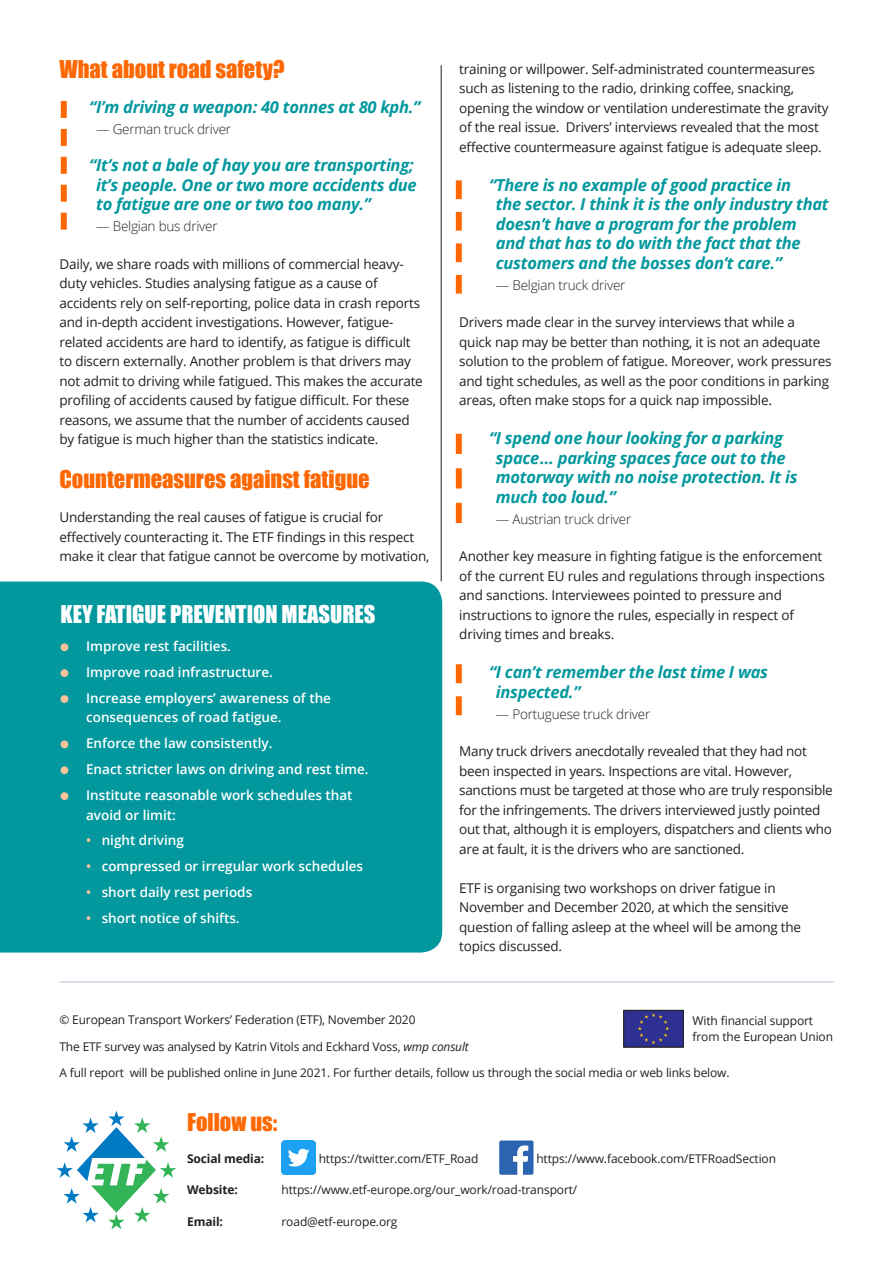
<style>
.page{position:relative;width:893px;height:1263px;background:#fff}
.page>*{position:absolute;margin:0;border:0;box-sizing:border-box;transform-origin:0 0}
._5_Subhead1{font:22.5px "Impact";color:#fd6803}
.t1{font:22.5px "Impact";color:#fff}
._4_Quote{font:italic 700 16.5px/19.5px "Open Sans";letter-spacing:-.015em;color:#03989e}
._0_Normal{font:13.5px/19.5px "Open Sans";letter-spacing:-.015em;color:#231f20}
.t2{font:600 13.5px/19.5px "Open Sans";color:#fff}
._4_Quote-2{font:300 13.5px "Open Sans";letter-spacing:-.015em;color:#231f20}
._2_FirstPara{font:12px/16.5px "Open Sans";letter-spacing:-.015em;color:#231f20}
.t3{font:700 12px "Open Sans";letter-spacing:-.01em;color:#231f20}
.s1{color:#fec39a}
.s2{font-style:italic}
</style>
<div class="page">
<img style="left:282px;top:1140px;width:34px;height:35px">
<svg style="left:499px;top:1140px;width:34px;height:35px"></svg>
<hr style="left:60px;top:981px;width:773px;height:1px;background:#bbb8cf">
<hr style="left:441px;top:65px;width:1px;height:516px;background:#231f20">
<div style="left:0;top:581px;width:442px;height:371px;background:#03989e"></div>
<div style="left:61px;top:643px;width:7px;height:8px;background:#fec39a;border-radius:50%"></div>
<div style="left:61px;top:669px;width:7px;height:8px;background:#fec39a;border-radius:50%"></div>
<div style="left:61px;top:695px;width:7px;height:8px;background:#fec39a;border-radius:50%"></div>
<div style="left:61px;top:740px;width:7px;height:8px;background:#fec39a;border-radius:50%"></div>
<div style="left:61px;top:766px;width:7px;height:8px;background:#fec39a;border-radius:50%"></div>
<div style="left:61px;top:792px;width:7px;height:8px;background:#fec39a;border-radius:50%"></div>
<div style="left:624px;top:1010px;width:59px;height:37px;background:#2e3092"></div>
<div style="left:624px;top:1010px;width:59px;height:37px;border:1px solid #231f20"></div>
<svg style="left:638px;top:1013px;width:31px;height:31px"></svg>
<svg style="left:61px;top:101px;width:6px;height:129px"></svg>
<svg style="left:456px;top:180px;width:6px;height:114px"></svg>
<svg style="left:456px;top:434px;width:6px;height:89px"></svg>
<svg style="left:456px;top:664px;width:6px;height:51px"></svg>
<svg style="left:57px;top:1110px;width:119px;height:119px"></svg>
<p class="_5_Subhead1" style="left:60px;top:52px;width:227px">What about road safety?</p>
<p class="_4_Quote" style="left:89px;top:96px;width:333px">“I’m driving a weapon: 40 tonnes at 80 kph.”</p>
<p class="_4_Quote-2" style="left:96px;top:119px;width:137px">— German truck driver</p>
<p class="_4_Quote" style="left:96px;top:155px;width:322px;text-indent:-7px">“It’s not a bale of hay you are transporting; it’s people. One or two more accidents due to fatigue are one or two too many.”</p>
<p class="_4_Quote-2" style="left:96px;top:217px;width:123px">— Belgian bus driver</p>
<p class="_0_Normal" style="left:60px;top:254px;width:365px">Daily, we share roads with millions of commercial heavy&shy;duty vehicles. Studies analysing fatigue as a cause of accidents rely on self-reporting, police data in crash reports and in-depth accident investigations. However, fatigue&shy;related accidents are hard to identify, as fatigue is difficult to discern externally. Another problem is that drivers may not admit to driving while fatigued. This makes the accurate profiling of accidents caused by fatigue difficult. For these reasons, we assume that the number of accidents caused by fatigue is much higher than the statistics indicate.</p>
<p class="_5_Subhead1" style="left:60px;top:461px;width:312px">Countermeasures against fatigue</p>
<p class="_0_Normal" style="left:60px;top:507px;width:371px">Understanding the real causes of fatigue is crucial for effectively counteracting it. The ETF findings in this respect make it clear that fatigue cannot be overcome by motivation,</p>
<p class="t1" style="left:61px;top:597px;width:316px">KEY FATIGUE PREVENTION MEASURES</p>
<p class="t2" style="left:86px;top:636px;width:146px">Improve rest facilities.</p>
<p class="t2" style="left:86px;top:662px;width:188px">Improve road infrastructure.</p>
<p class="t2" style="left:86px;top:688px;width:246px">Increase employers’ awareness of the consequences of road fatigue.</p>
<p class="t2" style="left:86px;top:733px;width:188px">Enforce the law consistently.</p>
<p class="t2" style="left:86px;top:759px;width:284px">Enact stricter laws on driving and rest time.</p>
<p class="t2" style="left:86px;top:785px;width:268px">Institute reasonable work schedules that avoid or limit:</p>
<p class="t2" style="left:86px;top:830px;width:99px"><span class="s1">•</span> night driving</p>
<p class="t2" style="left:86px;top:856px;width:279px"><span class="s1">•</span> compressed or irregular work schedules</p>
<p class="t2" style="left:86px;top:882px;width:168px"><span class="s1">•</span> short daily rest periods</p>
<p class="t2" style="left:86px;top:908px;width:155px"><span class="s1">•</span> short notice of shifts.</p>
<p class="_0_Normal" style="left:459px;top:59px;width:371px">training or willpower. Self-administrated countermeasures such as listening to the radio, drinking coffee, snacking, opening the window or ventilation underestimate the gravity of the real issue. Drivers’ interviews revealed that the most effective countermeasure against fatigue is adequate sleep.</p>
<p class="_4_Quote" style="left:496px;top:174px;width:334px;text-indent:-7px">“There is no example of good practice in<br>the sector. I think it is the only industry that doesn’t have a program for the problem and that has to do with the fact that the customers and the bosses don’t care.”</p>
<p class="_4_Quote-2" style="left:496px;top:275px;width:131px">— Belgian truck driver</p>
<p class="_0_Normal" style="left:459px;top:312px;width:374px">Drivers made clear in the survey interviews that while a<br>quick nap may be better than nothing, it is not an adequate solution to the problem of fatigue. Moreover, work pressures and tight schedules, as well as the poor conditions in parking areas, often make stops for a quick nap impossible.</p>
<p class="_4_Quote" style="left:496px;top:428px;width:303px;text-indent:-7px">“I spend one hour looking for a parking space… parking spaces face out to the motorway with no noise protection. It is much too loud.”</p>
<p class="_4_Quote-2" style="left:496px;top:509px;width:137px">— Austrian truck driver</p>
<p class="_0_Normal" style="left:459px;top:546px;width:367px">Another key measure in fighting fatigue is the enforcement of the current EU rules and regulations through inspections and sanctions. Interviewees pointed to pressure and instructions to ignore the rules, especially in respect of driving times and breaks.</p>
<p class="_4_Quote" style="left:496px;top:662px;width:274px;text-indent:-7px">“I can’t remember the last time I was inspected.”</p>
<p class="_4_Quote-2" style="left:496px;top:704px;width:156px">— Portuguese truck driver</p>
<p class="_0_Normal" style="left:459px;top:741px;width:375px">Many truck drivers anecdotally revealed that they had not been inspected in years. Inspections are vital. However, sanctions must be targeted at those who are truly responsible for the infringements. The drivers interviewed justly pointed out that, although it is employers, dispatchers and clients who are at fault, it is the drivers who are sanctioned.</p>
<p class="_0_Normal" style="left:459px;top:878px;width:343px">ETF is organising two workshops on driver fatigue in November and December 2020, at which the sensitive question of falling asleep at the wheel will be among the topics discussed.</p>
<p class="_2_FirstPara" style="left:60px;top:1011px;width:357px">© European Transport Workers’ Federation (ETF), November 2020</p>
<p class="_2_FirstPara" style="left:60px;top:1038px;width:411px">The ETF survey was analysed by Katrin Vitols and Eckhard Voss, <span class="s2">wmp consult</span></p>
<p class="_2_FirstPara" style="left:60px;top:1064px;width:671px">A full report will be published online in June 2021. For further details, follow us through the social media or web links below.</p>
<p class="_5_Subhead1" style="left:187px;top:1105px;width:92px">Follow us:</p>
<p class="t3" style="left:187px;top:1150px;width:79px">Social media:</p>
<p class="_2_FirstPara" style="left:319px;top:1150px;width:161px">https://twitter.com/ETF_Road</p>
<p class="_2_FirstPara" style="left:536px;top:1150px;width:241px">https://www.facebook.com/ETFRoadSection</p>
<p class="t3" style="left:187px;top:1181px;width:52px">Website:</p>
<p class="_2_FirstPara" style="left:282px;top:1181px;width:297px">https://www.etf-europe.org/our_work/road-transport/</p>
<p class="t3" style="left:187px;top:1213px;width:37px">Email:</p>
<p class="_2_FirstPara" style="left:282px;top:1213px;width:117px">road@etf-europe.org</p>
<p class="_2_FirstPara" style="left:692px;top:1012px;width:142px">With financial support from the European Union</p>
</div>
